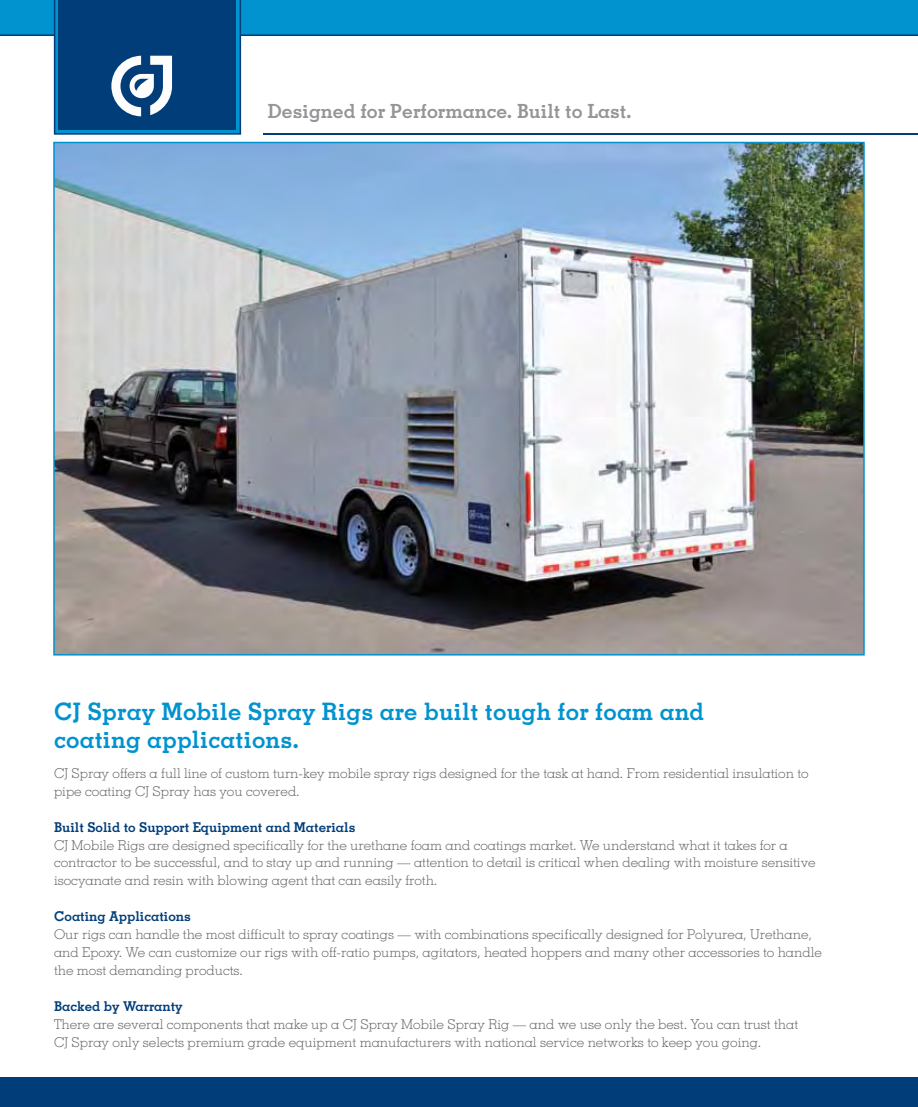
<style>
.page{position:relative;width:918px;height:1107px;background:#fff}
.page>*{position:absolute;margin:0;border:0;box-sizing:border-box;transform-origin:0 0}
.t1{font:700 24px/28.8px "Memphis LT Std";letter-spacing:.01em;color:#0093d0}
.t2{font:700 19.5px "Memphis LT Std";color:#939598}
.t3{font:300 13.5px/18px "Memphis LT Std";color:#636466}
.t4{font:700 13.5px "Memphis LT Std";color:#003d79}
</style>
<div class="page">
<div style="left:0;top:1078px;width:918px;height:29px;background:#003d79"></div>
<img style="left:56px;top:145px;width:806px;height:508px">
<svg style="left:0;top:0;width:918px;height:135px"></svg>
<h2 class="t2" style="left:268px;top:99px;width:365px">Designed for Performance. Built to Last.</h2>
<h1 class="t1" style="left:54px;top:696px;width:652px">CJ Spray Mobile Spray Rigs are built tough for foam and coating applications.</h1>
<p class="t3" style="left:54px;top:764px;width:756px">CJ Spray offers a full line of custom turn-key mobile spray rigs designed for the task at hand. From residential insulation to pipe coating CJ Spray has you covered.</p>
<p class="t4" style="left:54px;top:818px;width:303px">Built Solid to Support Equipment and Materials</p>
<p class="t3" style="left:54px;top:836px;width:763px">CJ Mobile Rigs are designed specifically for the urethane foam and coatings market. We understand what it takes for a contractor to be successful, and to stay up and running — attention to detail is critical when dealing with moisture sensitive isocyanate and resin with blowing agent that can easily froth.</p>
<p class="t4" style="left:54px;top:908px;width:138px">Coating Applications</p>
<p class="t3" style="left:54px;top:926px;width:769px">Our rigs can handle the most difficult to spray coatings — with combinations specifically designed for Polyurea, Urethane, and Epoxy. We can customize our rigs with off-ratio pumps, agitators, heated hoppers and many other accessories to handle the most demanding products.</p>
<p class="t4" style="left:54px;top:998px;width:130px">Backed by Warranty</p>
<p class="t3" style="left:54px;top:1016px;width:746px">There are several components that make up a CJ Spray Mobile Spray Rig — and we use only the best. You can trust that<br>CJ Spray only selects premium grade equipment manufacturers with national service networks to keep you going.</p>
</div>
